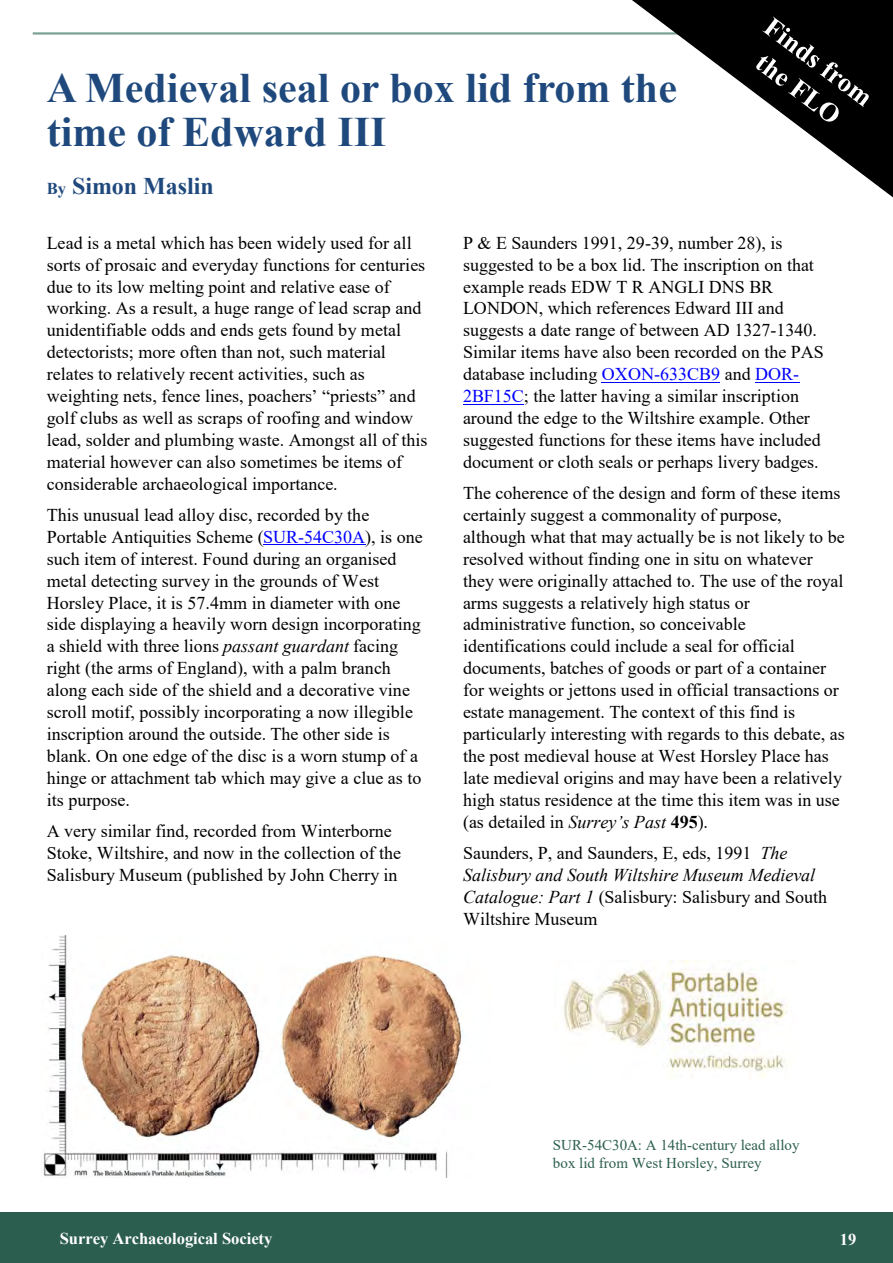
<style>
.page{position:relative;width:893px;height:1263px;background:#fff}
.page>*{position:absolute;margin:0;border:0;box-sizing:border-box;transform-origin:0 0}
.t1{font:700 42px/43.8px "Times New Roman";color:#1f497d}
.t2{font:700 24px "Times New Roman";color:#1f497d}
.t3{font:18px/21.9px "Times New Roman";color:#000}
.t4{font:700 16.5px "Times New Roman";color:#fff}
.t5{font:15px/18.9px "Times New Roman";letter-spacing:.005em;color:#2c5e4f}
.s1{font-size:16.5px}
.s2{color:#00f}
.s3{font-style:italic}
.s4{font-weight:700}
</style>
<div class="page">
<div style="left:0;top:1212px;width:893px;height:51px;background:#2c5e4f"></div>
<hr style="left:33px;top:32px;width:828px;height:3px;background:#7ca295">
<hr style="left:263px;top:544px;width:102px;height:1px;background:#00f">
<hr style="left:602px;top:382px;width:118px;height:1px;background:#00f">
<hr style="left:755px;top:382px;width:44px;height:1px;background:#00f">
<hr style="left:463px;top:404px;width:61px;height:1px;background:#00f">
<svg style="left:584px;top:0;width:309px;height:198px"></svg>
<svg style="left:756px;top:17px;width:113px;height:105px;background:#2a2a2a"></svg>
<img style="left:43px;top:936px;width:420px;height:242px">
<img style="left:563px;top:961px;width:225px;height:118px">
<p class="t1" style="left:47px;top:65px;width:632px">A Medieval seal or box lid from the time of Edward III</p>
<p class="t2" style="left:47px;top:169px;width:169px"><span class="s1">By</span> Simon Maslin</p>
<p class="t3" style="left:47px;top:231px;width:382px">Lead is a metal which has been widely used for all sorts of prosaic and everyday functions for centuries due to its low melting point and relative ease of working. As a result, a huge range of lead scrap and unidentifiable odds and ends gets found by metal detectorists; more often than not, such material relates to relatively recent activities, such as weighting nets, fence lines, poachers’ “priests” and golf clubs as well as scraps of roofing and window lead, solder and plumbing waste. Amongst all of this material however can also sometimes be items of considerable archaeological importance.</p>
<p class="t3" style="left:47px;top:503px;width:377px">This unusual lead alloy disc, recorded by the Portable Antiquities Scheme (<span class="s2">SUR-54C30A</span>), is one such item of interest. Found during an organised metal detecting survey in the grounds of West Horsley Place, it is 57.4mm in diameter with one side displaying a heavily worn design incorporating a shield with three lions <span class="s3">passant guardant</span> facing right (the arms of England), with a palm branch along each side of the shield and a decorative vine scroll motif, possibly incorporating a now illegible inscription around the outside. The other side is blank. On one edge of the disc is a worn stump of a hinge or attachment tab which may give a clue as to its purpose.</p>
<p class="t3" style="left:47px;top:819px;width:356px">A very similar find, recorded from Winterborne<br>Stoke, Wiltshire, and now in the collection of the<br>Salisbury Museum (published by John Cherry in</p>
<p class="t3" style="left:463px;top:231px;width:362px">P &amp; E Saunders 1991, 29-39, number 28), is suggested to be a box lid. The inscription on that example reads EDW T R ANGLI DNS BR LONDON, which references Edward III and suggests a date range of between AD 1327-1340.<br>Similar items have also been recorded on the PAS database including <span class="s2">OXON-633CB9</span> and <span class="s2">DOR-2BF15C</span>; the latter having a similar inscription around the edge to the Wiltshire example. Other suggested functions for these items have included document or cloth seals or perhaps livery badges.</p>
<p class="t3" style="left:463px;top:481px;width:383px">The coherence of the design and form of these items certainly suggest a commonality of purpose, although what that may actually be is not likely to be resolved without finding one in situ on whatever they were originally attached to. The use of the royal arms suggests a relatively high status or administrative function, so conceivable identifications could include a seal for official documents, batches of goods or part of a container for weights or jettons used in official transactions or estate management. The context of this find is particularly interesting with regards to this debate, as the post medieval house at West Horsley Place has late medieval origins and may have been a relatively high status residence at the time this item was in use (as detailed in <span class="s3">Surrey’s Past</span> <span class="s4">495</span>).</p>
<p class="t3" style="left:463px;top:841px;width:366px">Saunders, P, and Saunders, E, eds, 1991 <span class="s3">The Salisbury and South Wiltshire Museum Medieval Catalogue: Part 1</span> (Salisbury: Salisbury and South Wiltshire Museum</p>
<p class="t5" style="left:553px;top:1134px;width:248px">SUR-54C30A: A 14th-century lead alloy box lid from West Horsley, Surrey</p>
<p class="t4" style="left:60px;top:1227px;width:214px">Surrey Archaeological Society</p>
<p class="t4" style="left:840px;top:1228px;width:18px">19</p>
</div>
